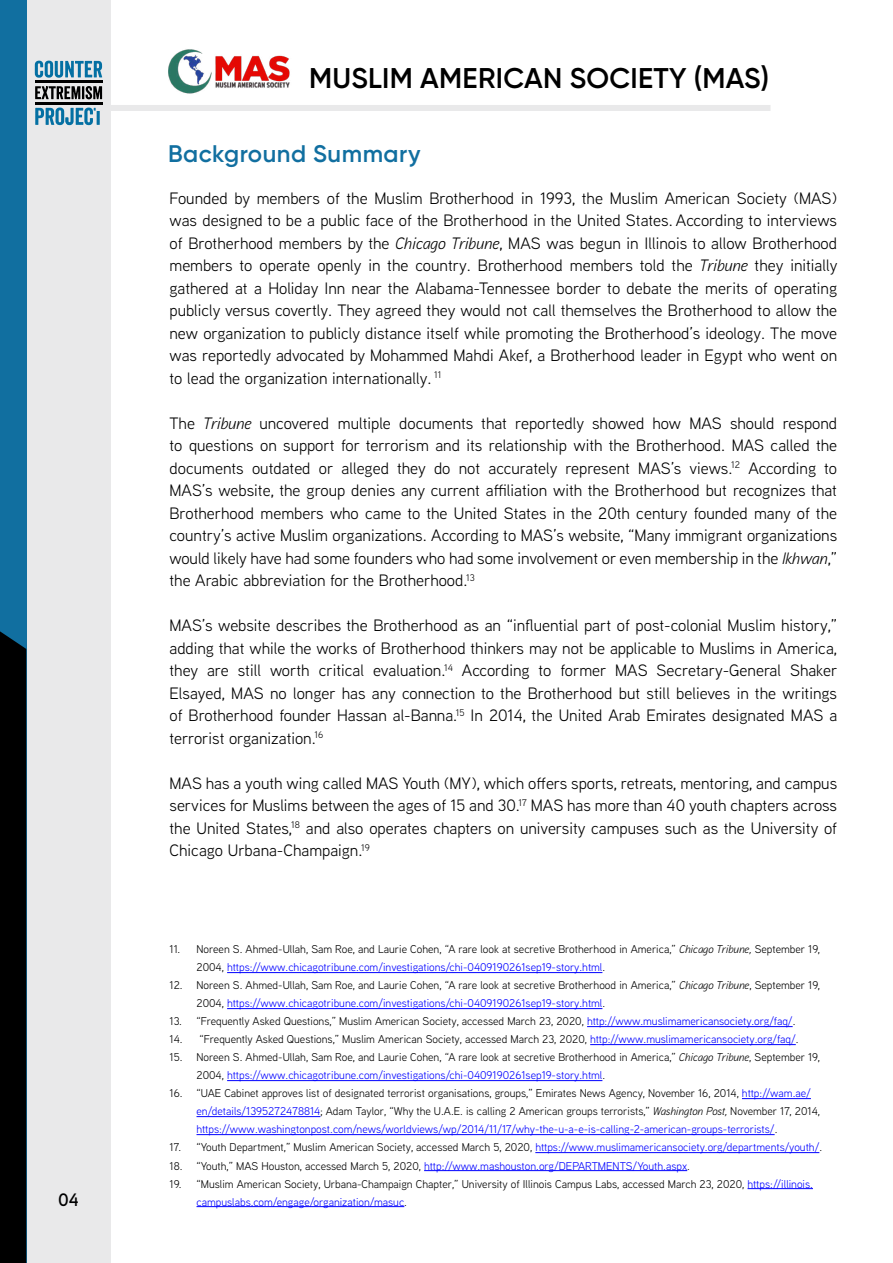
<style>
.page{position:relative;width:893px;height:1263px;background:#fff}
.page>*{position:absolute;margin:0;border:0;box-sizing:border-box;transform-origin:0 0}
.t1{font:600 28.5px "Gilroy";letter-spacing:.01em;color:#000}
.t2{font:600 24px "Gilroy";letter-spacing:.02em;color:#116fa0}
.t3{font:600 18px "Aaux Next";color:#000}
.t4{font:16.5px/22.5px "Aaux Next";color:#000;text-align:justify}
.t5{font:11.25px/18px "Aaux Next";color:#000}
.t6{font:11.25px "Aaux Next";color:#00f}
.s1{font-style:italic}
.s2{color:#00f}
.s3{color:#000}
</style>
<div class="page">
<div style="left:0;top:0;width:111px;height:1263px;background:#e9e9ea"></div>
<div style="left:0;top:0;width:26px;height:1263px;background:#116fa0"></div>
<div style="left:0;top:631px;width:26px;height:632px;background:#000"></div>
<hr style="left:35px;top:80px;width:68px;height:3px;background:#000">
<hr style="left:35px;top:102px;width:68px;height:3px;background:#000">
<svg style="left:35px;top:108px;width:65px;height:17px"></svg>
<svg style="left:35px;top:86px;width:67px;height:13px"></svg>
<svg style="left:35px;top:61px;width:67px;height:17px"></svg>
<img style="left:168px;top:49px;width:122px;height:45px">
<div style="left:96px;top:105px;width:674px;height:6px;background:#e9e9ea"></div>
<hr style="left:227px;top:972px;width:375px;height:1px;background:#00f">
<hr style="left:227px;top:1008px;width:375px;height:1px;background:#00f">
<hr style="left:587px;top:1026px;width:206px;height:1px;background:#00f">
<hr style="left:590px;top:1044px;width:206px;height:1px;background:#00f">
<hr style="left:227px;top:1080px;width:375px;height:1px;background:#00f">
<hr style="left:742px;top:1098px;width:69px;height:1px;background:#00f">
<hr style="left:197px;top:1116px;width:123px;height:1px;background:#00f">
<hr style="left:197px;top:1134px;width:578px;height:1px;background:#00f">
<hr style="left:535px;top:1152px;width:284px;height:1px;background:#00f">
<hr style="left:424px;top:1170px;width:263px;height:1px;background:#00f">
<hr style="left:747px;top:1188px;width:66px;height:1px;background:#00f">
<hr style="left:197px;top:1206px;width:207px;height:1px;background:#00f">
<p class="t3" style="left:58px;top:1187px;width:22px">04</p>
<h1 class="t1" style="left:309px;top:61px;width:461px">MUSLIM AMERICAN SOCIETY (MAS)</h1>
<h2 class="t2" style="left:168px;top:138px;width:254px">Background Summary</h2>
<p class="t4" style="left:169px;top:186px;width:669px">Founded by members of the Muslim Brotherhood in 1993, the Muslim American Society (MAS) was designed to be a public face of the Brotherhood in the United States. According to interviews of Brotherhood members by the <span class="s1">Chicago Tribune</span>, MAS was begun in Illinois to allow Brotherhood members to operate openly in the country. Brotherhood members told the <span class="s1">Tribune</span> they initially gathered at a Holiday Inn near the Alabama-Tennessee border to debate the merits of operating publicly versus covertly. They agreed they would not call themselves the Brotherhood to allow the new organization to publicly distance itself while promoting the Brotherhood’s ideology. The move was reportedly advocated by Mohammed Mahdi Akef, a Brotherhood leader in Egypt who went on to lead the organization internationally. <sup>11</sup></p>
<p class="t4" style="left:169px;top:411px;width:669px">The <span class="s1">Tribune</span> uncovered multiple documents that reportedly showed how MAS should respond to questions on support for terrorism and its relationship with the Brotherhood. MAS called the documents outdated or alleged they do not accurately represent MAS’s views.<sup>12</sup> According to MAS’s website, the group denies any current affiliation with the Brotherhood but recognizes that Brotherhood members who came to the United States in the 20th century founded many of the country’s active Muslim organizations. According to MAS’s website, “Many immigrant organizations would likely have had some founders who had some involvement or even membership in the <span class="s1">Ikhwan</span>,” the Arabic abbreviation for the Brotherhood.<sup>13</sup></p>
<p class="t4" style="left:169px;top:614px;width:669px">MAS’s website describes the Brotherhood as an “influential part of post-colonial Muslim history,” adding that while the works of Brotherhood thinkers may not be applicable to Muslims in America, they are still worth critical evaluation.<sup>14</sup> According to former MAS Secretary-General Shaker Elsayed, MAS no longer has any connection to the Brotherhood but still believes in the writings of Brotherhood founder Hassan al-Banna.<sup>15</sup> In 2014, the United Arab Emirates designated MAS a terrorist organization.<sup>16</sup></p>
<p class="t4" style="left:169px;top:771px;width:669px">MAS has a youth wing called MAS Youth (MY), which offers sports, retreats, mentoring, and campus services for Muslims between the ages of 15 and 30.<sup>17</sup> MAS has more than 40 youth chapters across the United States,<sup>18</sup> and also operates chapters on university campuses such as the University of Chicago Urbana-Champaign.<sup>19</sup></p>
<p class="t5" style="left:197px;top:940px;width:625px;text-indent:-27px">11. Noreen S. Ahmed-Ullah, Sam Roe, and Laurie Cohen, “A rare look at secretive Brotherhood in America,” <span class="s1">Chicago Tribune,</span> September 19,<br>2004, <span class="s2">https://www.chicagotribune.com/investigations/chi-0409190261sep19-story.html</span>.</p>
<p class="t5" style="left:197px;top:976px;width:625px;text-indent:-27px">12. Noreen S. Ahmed-Ullah, Sam Roe, and Laurie Cohen, “A rare look at secretive Brotherhood in America,” <span class="s1">Chicago Tribune</span>, September 19,<br>2004, <span class="s2">https://www.chicagotribune.com/investigations/chi-0409190261sep19-story.html</span>.</p>
<p class="t5" style="left:170px;top:1012px;width:627px">13. “Frequently Asked Questions,” Muslim American Society, accessed March 23, 2020, <span class="s2">http://www.muslimamericansociety.org/faq/</span>.</p>
<p class="t5" style="left:170px;top:1030px;width:631px">14. “Frequently Asked Questions,” Muslim American Society, accessed March 23, 2020, <span class="s2">http://www.muslimamericansociety.org/faq/</span>.</p>
<p class="t5" style="left:197px;top:1048px;width:625px;text-indent:-27px">15. Noreen S. Ahmed-Ullah, Sam Roe, and Laurie Cohen, “A rare look at secretive Brotherhood in America,” <span class="s1">Chicago Tribune</span>, September 19,<br>2004, <span class="s2">https://www.chicagotribune.com/investigations/chi-0409190261sep19-story.html</span>.</p>
<p class="t5" style="left:197px;top:1084px;width:625px;text-indent:-27px">16. “UAE Cabinet approves list of designated terrorist organisations, groups,” Emirates News Agency, November 16, 2014, <span class="s2">http://wam.ae/ en/details/1395272478814</span>; Adam Taylor, “Why the U.A.E. is calling 2 American groups terrorists,” <span class="s1">Washington Post,</span> November 17, 2014, <span class="s2">https://www.washingtonpost.com/news/worldviews/wp/2014/11/17/why-the-u-a-e-is-calling-2-american-groups-terrorists/</span>.</p>
<p class="t5" style="left:170px;top:1138px;width:654px">17. “Youth Department,” Muslim American Society, accessed March 5, 2020, <span class="s2">https://www.muslimamericansociety.org/departments/youth/</span>.</p>
<p class="t6" style="left:170px;top:1158px;width:522px"><span class="s3">18. “Youth,” MAS Houston, accessed March 5, 2020,</span> http://www.mashouston.org/DEPARTMENTS/Youth.aspx<span class="s3">.</span></p>
<p class="t5" style="left:197px;top:1174px;width:618px;text-indent:-27px">19. “Muslim American Society, Urbana-Champaign Chapter,” University of Illinois Campus Labs, accessed March 23, 2020, <span class="s2">https://illinois. campuslabs.com/engage/organization/masuc</span>.</p>
</div>
